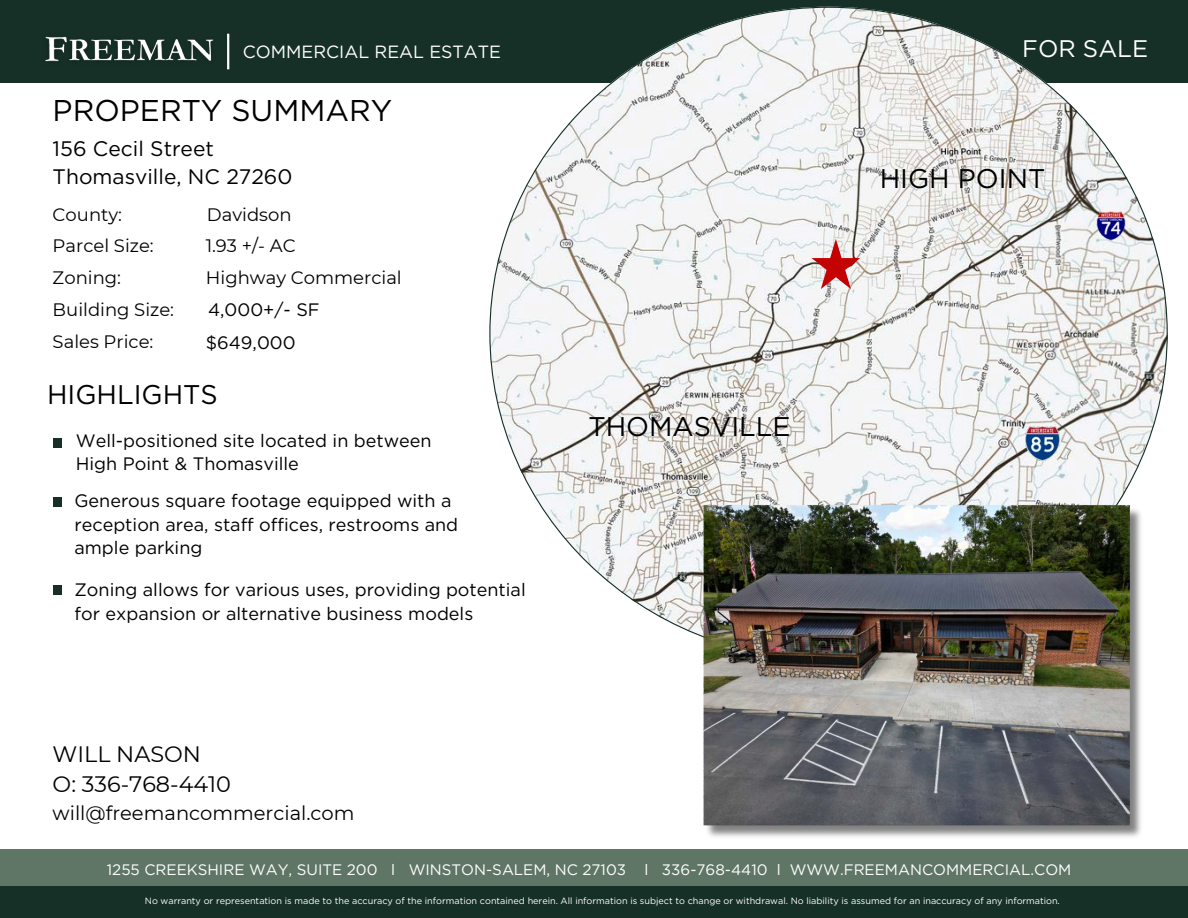
<style>
.page{position:relative;width:1188px;height:918px;background:#fff}
.page>*{position:absolute;margin:0;border:0;box-sizing:border-box;transform-origin:0 0}
.t1{font:30px "Gotham";color:#000}
.t2{font:27px "Gotham";color:#000}
.t3{font:24px "Gotham";color:#fff}
.t4{font:22.35px/30.3px "Montserrat";color:#000}
.t5{font:21px/28.2px "Gotham";color:#000}
.t6{font:19.5px "Montserrat";color:#000}
.t7{font:18px "Gotham";color:#000}
.t8{font:18px "Montserrat";color:#000}
.t9{font:17.7px "Gotham";color:#fff}
.t10{font:15.15px "Gotham";color:#fff}
.t11{font:9.15px "Gotham";color:#fff}
</style>
<div class="page">
<div style="left:0;top:0;width:1188px;height:83px;background:#163028"></div>
<div style="left:53px;top:439px;width:8px;height:9px;background:#163028"></div>
<svg style="left:489px;top:7px;width:679px;height:629px"></svg>
<svg style="left:812px;top:239px;width:48px;height:50px"></svg>
<hr style="left:227px;top:34px;width:2px;height:35px;background:#fff">
<img style="left:78px;top:39px;width:136px;height:22px">
<img style="left:45px;top:36px;width:33px;height:26px">
<div style="left:0;top:879px;width:1188px;height:39px;background:#163028"></div>
<div style="left:0;top:849px;width:1188px;height:37px;background:#5f7666"></div>
<img style="left:1025px;top:427px;width:34px;height:34px">
<img style="left:1096px;top:211px;width:29px;height:30px">
<img style="left:700px;top:505px;width:448px;height:332px">
<div style="left:53px;top:498px;width:8px;height:9px;background:#163028"></div>
<div style="left:53px;top:586px;width:8px;height:9px;background:#163028"></div>
<p class="t9" style="left:243px;top:41px;width:260px">COMMERCIAL REAL ESTATE</p>
<p class="t1" style="left:53px;top:92px;width:341px">PROPERTY SUMMARY</p>
<h6 class="t5" style="left:53px;top:134px;width:241px">156 Cecil Street<br>Thomasville, NC 27260</h6>
<p class="t8" style="left:53px;top:203px;width:71px">County:</p>
<p class="t8" style="left:207px;top:203px;width:86px">Davidson</p>
<p class="t8" style="left:53px;top:234px;width:103px">Parcel Size:</p>
<p class="t8" style="left:206px;top:234px;width:91px">1.93 +/- AC</p>
<p class="t8" style="left:53px;top:266px;width:70px">Zoning:</p>
<p class="t8" style="left:206px;top:266px;width:197px">Highway Commercial</p>
<p class="t8" style="left:53px;top:298px;width:123px">Building Size:</p>
<h3 class="t7" style="left:208px;top:299px;width:113px">4,000+/- SF</h3>
<p class="t8" style="left:53px;top:330px;width:102px">Sales Price:</p>
<p class="t7" style="left:206px;top:332px;width:91px">$649,000</p>
<p class="t2" style="left:47px;top:378px;width:172px">HIGHLIGHTS</p>
<p class="t7" style="left:76px;top:430px;width:357px">Well-positioned site located in between</p>
<p class="t7" style="left:76px;top:453px;width:225px">High Point &amp; Thomasville</p>
<p class="t7" style="left:74px;top:490px;width:378px">Generous square footage equipped with a</p>
<p class="t7" style="left:74px;top:513px;width:385px">reception area, staff offices, restrooms and</p>
<p class="t7" style="left:74px;top:537px;width:129px">ample parking</p>
<p class="t7" style="left:74px;top:579px;width:453px">Zoning allows for various uses, providing potential</p>
<p class="t7" style="left:74px;top:603px;width:400px">for expansion or alternative business models</p>
<p class="t4" style="left:53px;top:739px;width:180px">WILL NASON<br>O: 336-768-4410</p>
<p class="t6" style="left:53px;top:801px;width:303px">will@freemancommercial.com</p>
<p class="t2" style="left:588px;top:410px;width:204px">THOMASVILLE</p>
<h3 class="t3" style="left:1022px;top:34px;width:127px">FOR SALE</h3>
<p class="t2" style="left:880px;top:163px;width:167px">HIGH POINT</p>
<h4 class="t10" style="left:107px;top:860px;width:966px">1255 CREEKSHIRE WAY, SUITE 200 l WINSTON-SALEM, NC 27103 l 336-768-4410 l WWW.FREEMANCOMMERCIAL.COM</h4>
<p class="t11" style="left:145px;top:895px;width:917px">No warranty or representation is made to the accuracy of the information contained herein. All information is subject to change or withdrawal. No liability is assumed for an inaccuracy of any information.</p>
</div>
